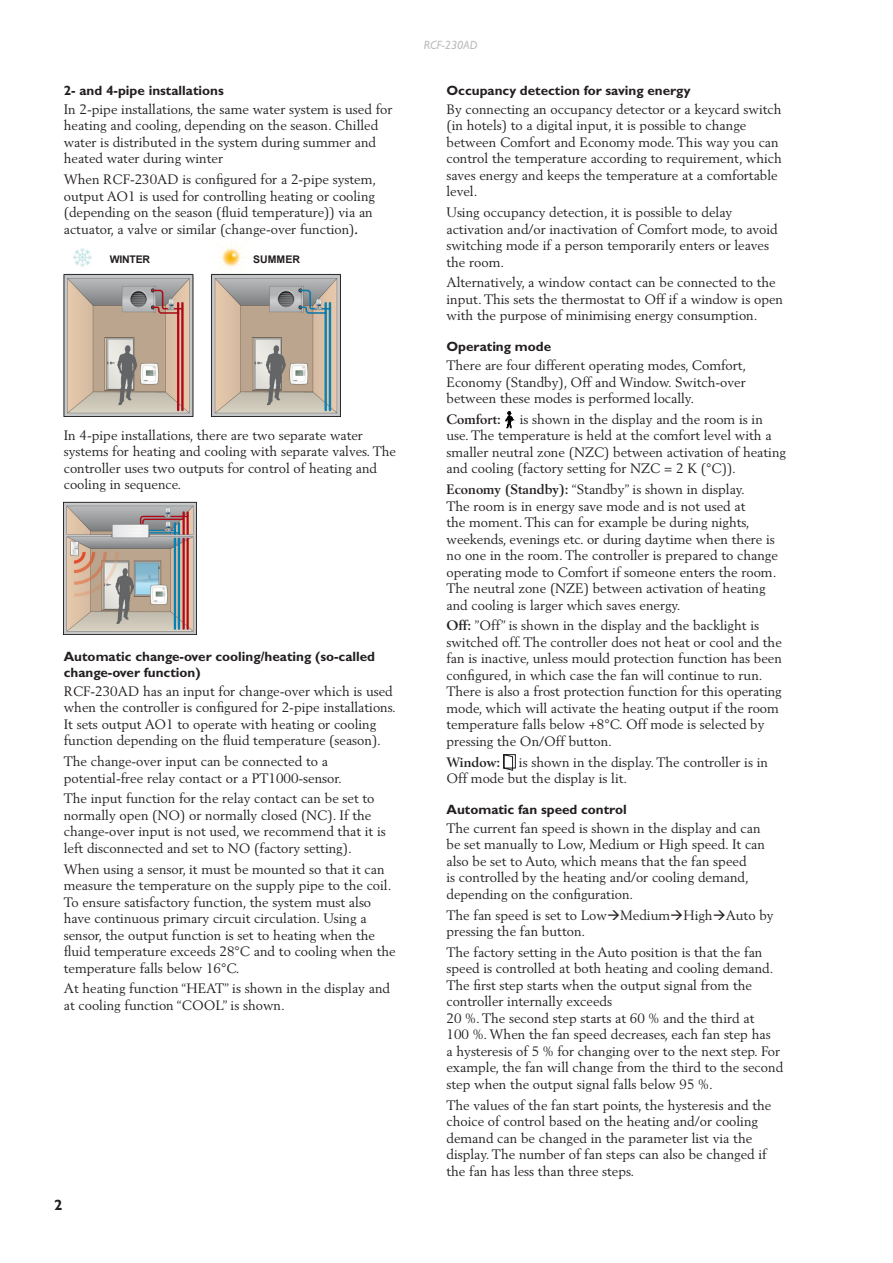
<style>
.page{position:relative;width:893px;height:1263px;background:#fff}
.page>*{position:absolute;margin:0;border:0;box-sizing:border-box;transform-origin:0 0}
.t1{font:700 15px "Gill Sans";color:#231f20}
.body{font:13.5px/16.5px "Berling";color:#231f20}
.H_gill_bold_small{font:700 13.5px/16.2px "Gill Sans";color:#231f20}
.body-2{font:700 13.5px "Berling";color:#231f20}
.t2{font:italic 12px "Gill Sans";color:#bcbdc0}
.brödtext_9_berling_t{font:700 10.5px "Arial";letter-spacing:-.01em;color:#231f20}
.s1{font-weight:700;font-style:italic}
.s2{font-weight:700}
</style>
<div class="page">
<img style="left:64px;top:245px;width:276px;height:171px">
<img style="left:64px;top:501px;width:133px;height:133px">
<img style="left:506px;top:411px;width:9px;height:17px">
<svg style="left:503px;top:754px;width:13px;height:17px"></svg>
<p class="H_gill_bold_small" style="left:64px;top:82px;width:162px">2- and 4-pipe installations</p>
<p class="body" style="left:64px;top:101px;width:330px">In 2-pipe installations, the same water system is used for heating and cooling, depending on the season. Chilled water is distributed in the system during summer and heated water during winter</p>
<p class="body" style="left:64px;top:171px;width:314px">When RCF-230AD is configured for a 2-pipe system, output AO1 is used for controlling heating or cooling (depending on the season (fluid temperature)) via an actuator, a valve or similar (change-over function)<span class="s1">.</span></p>
<p class="brödtext_9_berling_t" style="left:110px;top:253px;width:42px">WINTER</p>
<p class="brödtext_9_berling_t" style="left:253px;top:253px;width:48px">SUMMER</p>
<p class="body" style="left:64px;top:426px;width:334px">In 4-pipe installations, there are two separate water systems for heating and cooling with separate valves. The controller uses two outputs for control of heating and cooling in sequence.</p>
<p class="H_gill_bold_small" style="left:64px;top:648px;width:313px">Automatic change-over cooling/heating (so-called change-over function)</p>
<p class="body" style="left:64px;top:683px;width:334px">RCF-230AD has an input for change-over which is used when the controller is configured for 2-pipe installations.<br>It sets output AO1 to operate with heating or cooling function depending on the fluid temperature (season).</p>
<p class="body" style="left:64px;top:753px;width:280px">The change-over input can be connected to a potential-free relay contact or a PT1000-sensor.</p>
<p class="body" style="left:64px;top:790px;width:324px">The input function for the relay contact can be set to normally open (NO) or normally closed (NC). If the change-over input is not used, we recommend that it is left disconnected and set to NO (factory setting).</p>
<p class="body" style="left:64px;top:860px;width:333px">When using a sensor, it must be mounted so that it can measure the temperature on the supply pipe to the coil.<br>To ensure satisfactory function, the system must also have continuous primary circuit circulation. Using a sensor, the output function is set to heating when the fluid temperature exceeds 28°C and to cooling when the temperature falls below 16°C.</p>
<p class="body" style="left:64px;top:980px;width:328px">At heating function “HEAT” is shown in the display and at cooling function “COOL” is shown.</p>
<p class="t1" style="left:54px;top:1196px;width:10px">2</p>
<p class="t2" style="left:424px;top:39px;width:55px">RCF-230AD</p>
<p class="H_gill_bold_small" style="left:446px;top:82px;width:246px">Occupancy detection for saving energy</p>
<p class="body" style="left:446px;top:101px;width:337px">By connecting an occupancy detector or a keycard switch (in hotels) to a digital input, it is possible to change between Comfort and Economy mode. This way you can control the temperature according to requirement, which saves energy and keeps the temperature at a comfortable level.</p>
<p class="body" style="left:446px;top:204px;width:333px">Using occupancy detection, it is possible to delay activation and/or inactivation of Comfort mode, to avoid switching mode if a person temporarily enters or leaves the room.</p>
<p class="body" style="left:446px;top:274px;width:338px">Alternatively, a window contact can be connected to the input. This sets the thermostat to Off if a window is open with the purpose of minimising energy consumption.</p>
<p class="H_gill_bold_small" style="left:446px;top:339px;width:106px">Operating mode</p>
<p class="body" style="left:446px;top:357px;width:301px;text-align:justify">There are four different operating modes, Comfort, Economy (Standby), Off and Window. Switch-over between these modes is performed locally.</p>
<p class="body-2" style="left:446px;top:411px;width:56px">Comfort:</p>
<p class="body" style="left:446px;top:411px;width:341px;text-indent:73px">is shown in the display and the room is in use. The temperature is held at the comfort level with a smaller neutral zone (NZC) between activation of heating and cooling (factory setting for NZC = 2 K (°C)).</p>
<p class="body" style="left:446px;top:481px;width:333px"><span class="s2">Economy (Standby):</span> “Standby” is shown in display.<br>The room is in energy save mode and is not used at<br>the moment. This can for example be during nights, weekends, evenings etc. or during daytime when there is no one in the room. The controller is prepared to change operating mode to Comfort if someone enters the room.<br>The neutral zone (NZE) between activation of heating and cooling is larger which saves energy.</p>
<p class="body" style="left:446px;top:617px;width:337px"><span class="s2">Off:</span> ”Off” is shown in the display and the backlight is switched off. The controller does not heat or cool and the fan is inactive, unless mould protection function has been configured, in which case the fan will continue to run.<br>There is also a frost protection function for this operating mode, which will activate the heating output if the room temperature falls below +8°C. Off mode is selected by pressing the On/Off button.</p>
<p class="body-2" style="left:446px;top:754px;width:55px">Window:</p>
<p class="body" style="left:446px;top:753px;width:323px;text-indent:72px">is shown in the display. The controller is in<br>Off mode but the display is lit.</p>
<p class="H_gill_bold_small" style="left:446px;top:801px;width:182px">Automatic fan speed control</p>
<p class="body" style="left:446px;top:820px;width:320px">The current fan speed is shown in the display and can be set manually to Low, Medium or High speed. It can also be set to Auto, which means that the fan speed<br>is controlled by the heating and/or cooling demand, depending on the configuration.</p>
<p class="body" style="left:446px;top:906px;width:329px">The fan speed is set to Low→Medium→High→Auto by pressing the fan button.</p>
<p class="body" style="left:446px;top:944px;width:338px">The factory setting in the Auto position is that the fan speed is controlled at both heating and cooling demand.<br>The first step starts when the output signal from the controller internally exceeds<br>20 %. The second step starts at 60 % and the third at<br>100 %. When the fan speed decreases, each fan step has<br>a hysteresis of 5 % for changing over to the next step. For example, the fan will change from the third to the second step when the output signal falls below 95 %.</p>
<p class="body" style="left:446px;top:1096px;width:326px">The values of the fan start points, the hysteresis and the choice of control based on the heating and/or cooling demand can be changed in the parameter list via the display. The number of fan steps can also be changed if the fan has less than three steps.</p>
</div>
